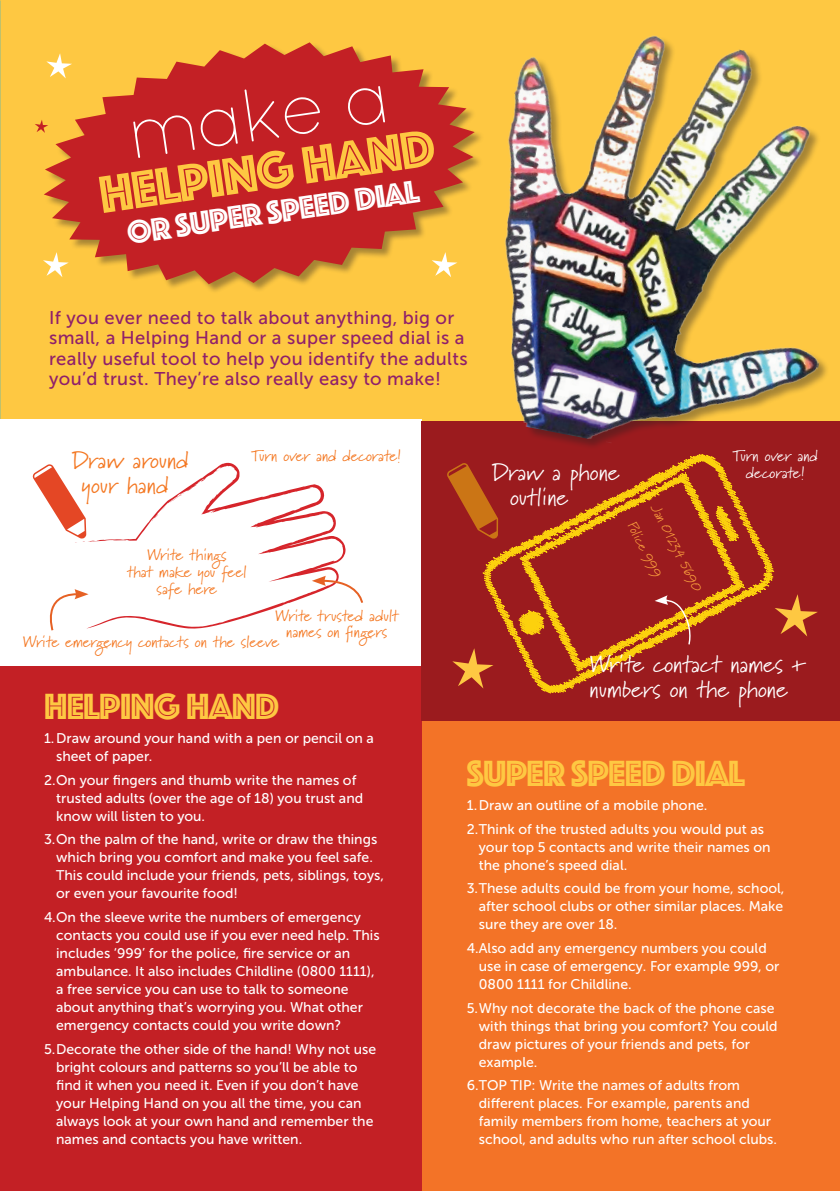
<style>
.page{position:relative;width:840px;height:1191px;background:#fff}
.page>*{position:absolute;margin:0;border:0;box-sizing:border-box;transform-origin:0 0}
.t1{font:300 75px "Quicksand";color:#fff}
.t2{font:54.4px "Phosphate Inline";color:#fec842}
.t3{font:37.8px "Phosphate Inline";letter-spacing:-.02em;color:#fec842}
.t4{font:33.4px "Phosphate Inline";color:#fff}
.t5{font:24px/24.8px "Marydale";color:#fff}
.t6{font:24px/24.8px "Marydale";color:#f47721;text-align:center}
.t7{font:18.4px/20.2px "Museo Sans 500";letter-spacing:.02em;color:#8f1f6b}
.t8{font:16px/16.8px "Marydale";color:#f47721;text-align:center}
.t9{font:16px/16.8px "Marydale";color:#fff;text-align:center}
.t10{font:14px/18px "Museo Sans 500";color:#fff}
.t11{font:13.6px/29px "Marydale";color:#f89c3c}
</style>
<div class="page">
<div style="left:0;top:0;width:839px;height:441px;background:#fec842"></div>
<div style="left:421px;top:421px;width:418px;height:770px;background:#f37327"></div>
<img style="left:0;top:0;width:1px;height:1008px">
<svg style="left:35px;top:120px;width:9px;height:12px"></svg>
<svg style="left:44px;top:42px;width:408px;height:242px;fill:#c32025"></svg>
<div style="left:0;top:473px;width:421px;height:718px;background:#c32025"></div>
<div style="left:0;top:420px;width:421px;height:246px;background:#fff"></div>
<svg style="left:86px;top:462px;width:259px;height:167px"></svg>
<svg style="left:161px;top:505px;width:5px;height:6px"></svg>
<svg style="left:180px;top:492px;width:4px;height:4px"></svg>
<svg style="left:32px;top:464px;width:54px;height:79px"></svg>
<div style="left:421px;top:421px;width:418px;height:299px;background:#9b1b1e"></div>
<img style="left:452px;top:35px;width:375px;height:412px">
<svg style="left:482px;top:454px;width:291px;height:239px"></svg>
<svg style="left:447px;top:462px;width:51px;height:78px"></svg>
<svg style="left:654px;top:595px;width:41px;height:51px"></svg>
<svg style="left:452px;top:648px;width:41px;height:40px"></svg>
<svg style="left:775px;top:594px;width:42px;height:42px"></svg>
<svg style="left:49px;top:589px;width:39px;height:42px"></svg>
<svg style="left:312px;top:576px;width:51px;height:28px"></svg>
<h1 class="t1" style="left:122px;top:90px;width:266px;rotate:-8deg">make a</h1>
<h2 class="t2" style="left:94px;top:156px;width:340px;rotate:-8deg">HELPING HAND</h2>
<h3 class="t4" style="left:124px;top:209px;width:296px;rotate:-8deg">OR SUPER SPEED DIAL</h3>
<h3 class="t7" style="left:49px;top:308px;width:420px">If you ever need to talk about anything, big or small, a Helping Hand or a super speed dial is a really useful tool to help you identify the adults you’d trust. They’re also really easy to make!</h3>
<p class="t8" style="left:251px;top:447px;width:151px">Turn over and decorate!</p>
<p class="t9" style="left:732px;top:447px;width:86px">Turn over and decorate!</p>
<h3 class="t6" style="left:72px;top:448px;width:118px">Draw around your hand</h3>
<h3 class="t5" style="left:510px;top:459px;width:111px;text-indent:-18px">Draw a phone outline</h3>
<p class="t11" style="left:670px;top:503px;width:91px;text-indent:-6px;rotate:63deg">Jan 01234 5690<br>Police 999</p>
<p class="t8" style="left:127px;top:546px;width:121px">Write things<br>that make you feel safe here</p>
<p class="t8" style="left:23px;top:633px;width:258px">Write emergency contacts on the sleeve</p>
<p class="t8" style="left:275px;top:606px;width:125px">Write trusted adult names on fingers</p>
<h3 class="t5" style="left:589px;top:651px;width:218px">Write contact names + numbers on the phone</h3>
<h3 class="t3" style="left:44px;top:680px;width:236px">HELPING HAND</h3>
<p class="t10" style="left:56px;top:729px;width:319px;text-indent:-12px">1.Draw around your hand with a pen or pencil on a sheet of paper.</p>
<p class="t10" style="left:56px;top:771px;width:308px;text-indent:-12px">2.On your fingers and thumb write the names of trusted adults (over the age of 18) you trust and know will listen to you.</p>
<p class="t10" style="left:56px;top:830px;width:329px;text-indent:-12px">3.On the palm of the hand, write or draw the things which bring you comfort and make you feel safe.<br>This could include your friends, pets, siblings, toys, or even your favourite food!</p>
<p class="t10" style="left:56px;top:908px;width:325px;text-indent:-12px">4.On the sleeve write the numbers of emergency contacts you could use if you ever need help. This includes ‘999’ for the police, fire service or an ambulance. It also includes Childline (0800 1111), a free service you can use to talk to someone about anything that’s worrying you. What other emergency contacts could you write down?</p>
<p class="t10" style="left:56px;top:1040px;width:321px;text-indent:-12px">5.Decorate the other side of the hand! Why not use bright colours and patterns so you’ll be able to find it when you need it. Even if you don’t have your Helping Hand on you all the time, you can always look at your own hand and remember the names and contacts you have written.</p>
<h3 class="t3" style="left:466px;top:746px;width:279px">SUPER SPEED DIAL</h3>
<p class="t10" style="left:466px;top:793px;width:299px;line-height:23.6px">1.Draw an outline of a mobile phone.<br>2.Think of the trusted adults you would put as</p>
<p class="t10" style="left:478px;top:837px;width:293px">your top 5 contacts and write their names on the phone’s speed dial.</p>
<p class="t10" style="left:478px;top:879px;width:307px;text-align:justify;text-indent:-12px">3.These adults could be from your home, school, after school clubs or other similar places. Make sure they are over 18.</p>
<p class="t10" style="left:478px;top:939px;width:302px;text-indent:-12px">4.Also add any emergency numbers you could use in case of emergency. For example 999, or<br>0800 1111 for Childline.</p>
<p class="t10" style="left:478px;top:998px;width:300px;text-indent:-12px">5.Why not decorate the back of the phone case with things that bring you comfort? You could draw pictures of your friends and pets, for example.</p>
<p class="t10" style="left:478px;top:1076px;width:299px;text-indent:-12px">6.TOP TIP: Write the names of adults from different places. For example, parents and family members from home, teachers at your school, and adults who run after school clubs.</p>
</div>
